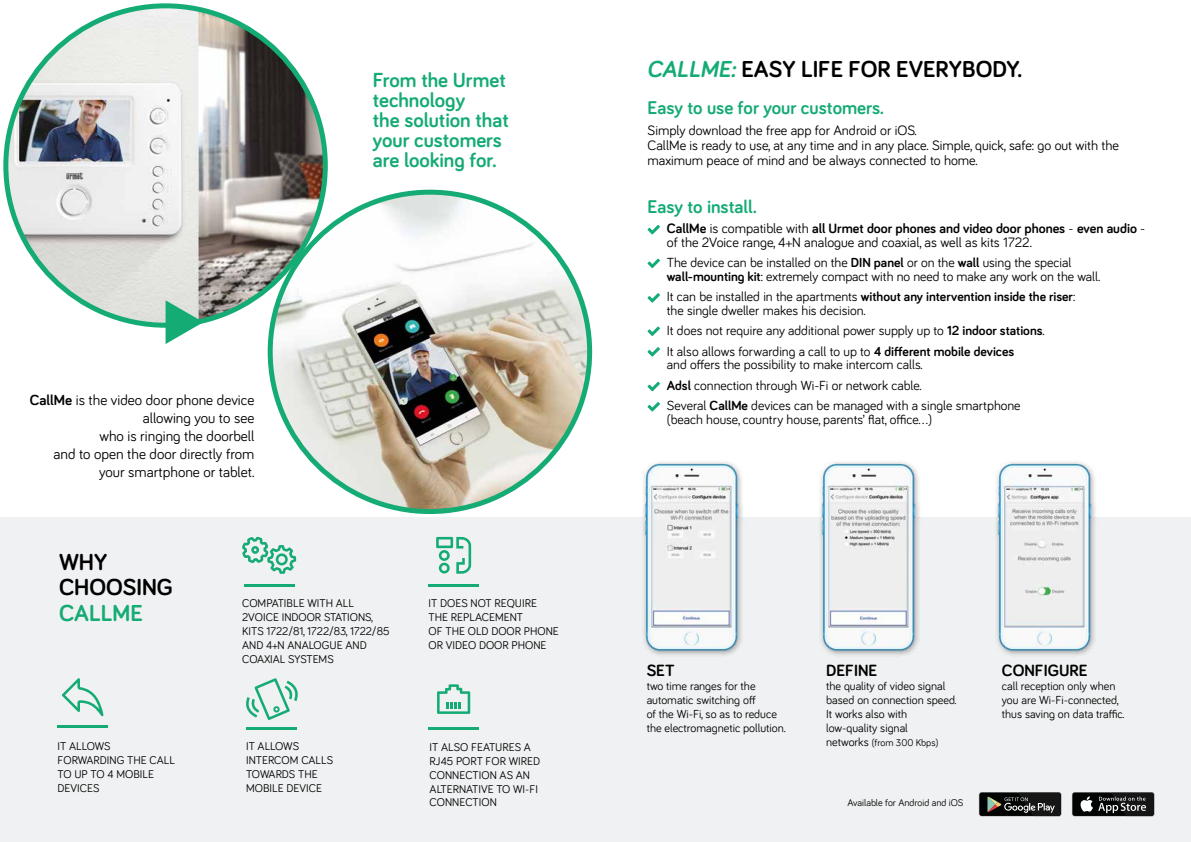
<style>
.page{position:relative;width:1191px;height:842px;background:#fff}
.page>*{position:absolute;margin:0;border:0;box-sizing:border-box;transform-origin:0 0}
.t1{font:700 23.8px/25.2px "Bariol";color:#000}
.t2{font:700 23.8px "Bariol";color:#15ab74}
.t3{font:700 21px/20px "Bariol";color:#15ab74}
.t4{font:700 19px "Bariol";color:#15ab74}
.t5{font:700 16.8px "Bariol";color:#000}
.t6{font:15px/18px "Bariol";color:#000;text-align:right}
.t7{font:14px/15px "Bariol";color:#000}
.t8{font:13.6px/20.4px "Bariol";color:#000}
.t9{font:12px/14px "Bariol";color:#000}
.t10{font:11.5px/13.8px "Bariol";color:#000}
.t11{font:10px "Bariol";color:#000}
.s1{font-weight:700}
.s2{font-style:italic;color:#15ab74}
.s3{font-size:12px}
</style>
<div class="page">
<div style="left:0;top:517px;width:1191px;height:325px;background:#f0f1f2"></div>
<hr style="left:244px;top:584px;width:50px;height:2px;background:#15ab74">
<svg style="left:242px;top:537px;width:54px;height:37px"></svg>
<hr style="left:428px;top:584px;width:51px;height:2px;background:#15ab74">
<svg style="left:436px;top:537px;width:35px;height:37px"></svg>
<hr style="left:58px;top:726px;width:50px;height:2px;background:#15ab74">
<svg style="left:62px;top:678px;width:42px;height:38px"></svg>
<hr style="left:247px;top:727px;width:50px;height:2px;background:#15ab74">
<svg style="left:246px;top:678px;width:52px;height:42px"></svg>
<hr style="left:428px;top:727px;width:51px;height:2px;background:#15ab74">
<svg style="left:437px;top:684px;width:33px;height:30px"></svg>
<img style="left:6px;top:6px;width:319px;height:317px">
<img style="left:270px;top:192px;width:319px;height:319px;border-radius:160px">
<svg style="left:166px;top:300px;width:37px;height:44px"></svg>
<svg style="left:647px;top:225px;width:13px;height:9px"></svg>
<svg style="left:647px;top:259px;width:13px;height:9px"></svg>
<svg style="left:647px;top:293px;width:13px;height:10px"></svg>
<svg style="left:647px;top:327px;width:13px;height:9px"></svg>
<svg style="left:647px;top:347px;width:13px;height:10px"></svg>
<svg style="left:647px;top:382px;width:13px;height:9px"></svg>
<svg style="left:647px;top:402px;width:13px;height:9px"></svg>
<div style="left:1071px;top:792px;width:83px;height:24px;background:#e7e8e9;border-radius:3px"></div>
<div style="left:1072px;top:792px;width:82px;height:24px;background:#010202;border-radius:2px"></div>
<svg style="left:1079px;top:792px;width:75px;height:24px"></svg>
<svg style="left:978px;top:792px;width:83px;height:24px"></svg>
<div style="left:979px;top:792px;width:82px;height:24px;background:#010202;border-radius:2px"></div>
<svg style="left:987px;top:792px;width:74px;height:24px"></svg>
<img style="left:642px;top:462px;width:101px;height:193px">
<img style="left:819px;top:462px;width:101px;height:193px">
<img style="left:995px;top:462px;width:101px;height:193px">
<p class="t6" style="left:30px;top:391px;width:226px"><span class="s1">CallMe</span> is the video door phone device allowing you to see<br>who is ringing the doorbell<br>and to open the door directly from your smartphone or tablet.</p>
<h2 class="t3" style="left:373px;top:69px;width:137px">From the Urmet technology<br>the solution that your customers are looking for.</h2>
<h1 class="t1" style="left:59px;top:549px;width:115px">WHY<br>CHOOSING</h1>
<h1 class="t2" style="left:59px;top:596px;width:85px">CALLME</h1>
<p class="t10" style="left:242px;top:596px;width:149px">COMPATIBLE WITH ALL<br>2VOICE INDOOR STATIONS,<br>KITS 1722/81, 1722/83, 1722/85<br>AND 4+N ANALOGUE AND<br>COAXIAL SYSTEMS</p>
<p class="t10" style="left:428px;top:596px;width:132px">IT DOES NOT REQUIRE<br>THE REPLACEMENT<br>OF THE OLD DOOR PHONE<br>OR VIDEO DOOR PHONE</p>
<p class="t10" style="left:58px;top:739px;width:119px">IT ALLOWS<br>FORWARDING THE CALL<br>TO UP TO 4 MOBILE<br>DEVICES</p>
<p class="t10" style="left:246px;top:739px;width:89px">IT ALLOWS<br>INTERCOM CALLS<br>TOWARDS THE<br>MOBILE DEVICE</p>
<p class="t10" style="left:429px;top:740px;width:112px">IT ALSO FEATURES A<br>RJ45 PORT FOR WIRED<br>CONNECTION AS AN<br>ALTERNATIVE TO WI-FI<br>CONNECTION</p>
<h1 class="t1" style="left:646px;top:55px;width:377px"><span class="s2">CALLME:</span> EASY LIFE FOR EVERYBODY.</h1>
<h3 class="t4" style="left:647px;top:95px;width:238px">Easy to use for your customers.</h3>
<p class="t7" style="left:647px;top:122px;width:473px">Simply download the free app for Android or iOS.<br>CallMe is ready to use, at any time and in any place. Simple, quick, safe: go out with the maximum peace of mind and be always connected to home.</p>
<h3 class="t4" style="left:647px;top:194px;width:111px">Easy to install.</h3>
<p class="t7" style="left:667px;top:221px;width:480px;line-height:14px"><span class="s1">CallMe</span> is compatible with <span class="s1">all Urmet door phones and video door phones</span> - <span class="s1">even audio</span> - of the 2Voice range, 4+N analogue and coaxial, as well as kits 1722.</p>
<p class="t8" style="left:667px;top:255px;width:435px;line-height:13.6px">The device can be installed on the <span class="s1">DIN panel</span> or on the <span class="s1">wall</span> using the special <span class="s1">wall-mounting kit</span>: extremely compact with no need to make any work on the wall.</p>
<p class="t8" style="left:667px;top:289px;width:410px;line-height:13.6px">It can be installed in the apartments <span class="s1">without any intervention inside the riser</span>: the single dweller makes his decision.</p>
<p class="t8" style="left:667px;top:320px;width:379px">It does not require any additional power supply up to <span class="s1">12 indoor stations</span>.<br>It also allows forwarding a call to up to <span class="s1">4 different mobile devices</span></p>
<p class="t8" style="left:667px;top:354px;width:355px">and offers the possibility to make intercom calls.<br><span class="s1">Adsl</span> connection through Wi-Fi or network cable.<br>Several <span class="s1">CallMe</span> devices can be managed with a single smartphone</p>
<p class="t8" style="left:667px;top:408px;width:267px">(beach house, country house, parents’ flat, office...)</p>
<p class="t5" style="left:646px;top:658px;width:29px">SET</p>
<p class="t9" style="left:646px;top:678px;width:140px">two time ranges for the automatic switching off<br>of the Wi-Fi, so as to reduce the electromagnetic pollution.</p>
<p class="t5" style="left:826px;top:658px;width:53px">DEFINE</p>
<p class="t9" style="left:826px;top:678px;width:132px">the quality of video signal based on connection speed.<br>It works also with low-quality signal</p>
<p class="t11" style="left:826px;top:735px;width:114px"><span class="s3">networks</span> (from 300 Kbps)</p>
<p class="t11" style="left:847px;top:795px;width:118px">Available for Android and iOS</p>
<p class="t5" style="left:1002px;top:658px;width:87px">CONFIGURE</p>
<p class="t9" style="left:1002px;top:678px;width:124px">call reception only when you are Wi-Fi-connected, thus saving on data traffic.</p>
</div>
